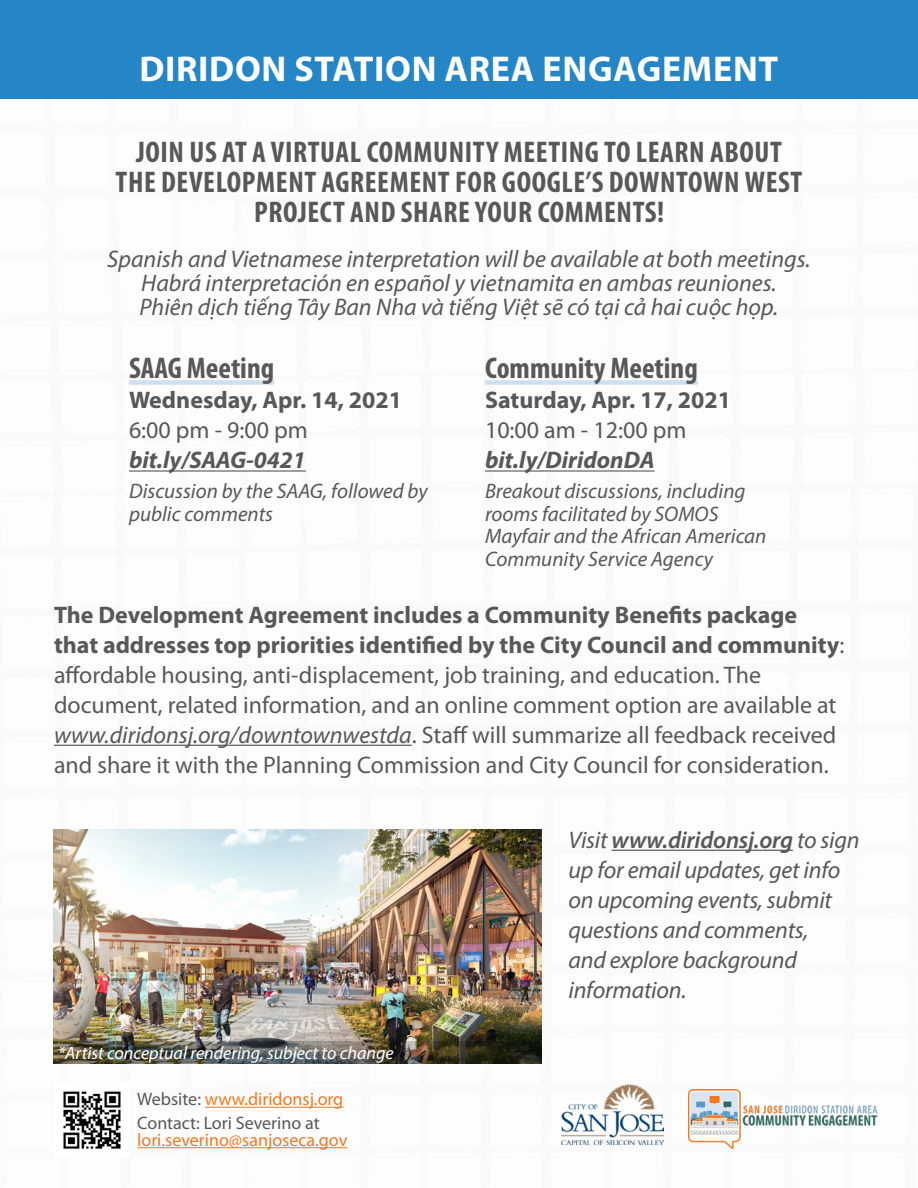
<style>
.page{position:relative;width:918px;height:1188px;background:#fff}
.page>*{position:absolute;margin:0;border:0;box-sizing:border-box;transform-origin:0 0}
.t1{font:700 36px "Myriad Pro";letter-spacing:.02em;color:#fff}
.t2{font:700 condensed 30px "Myriad Pro";letter-spacing:.02em;color:#57585a}
.t3{font:700 condensed 30px "Myriad Pro";color:#57585a}
.t4{font:24px/30px "Myriad Pro";color:#57585a}
.t5{font:italic 24px/30px "Myriad Pro";color:#57585a}
.t6{font:700 24px "Myriad Pro";color:#57585a}
.t7{font:italic 700 24px "Myriad Pro";color:#57585a}
.t8{font:italic 21px/22.5px "Myriad Pro";color:#57585a}
.t9{font:18px "Myriad Pro";color:#f47820}
.t10{font:italic 18px "Myriad Pro";color:#fff}
.t11{font:18px "Myriad Pro";color:#57585a}
.s1{font-weight:700}
.s2{font-style:italic}
.s3{color:#57585a}
.s4{font-weight:600}
</style>
<div class="page">
<img style="left:562px;top:1085px;width:101px;height:59px">
<img style="left:688px;top:1089px;width:189px;height:60px">
<div style="left:0;top:0;width:918px;height:99px;background:#2486c6"></div>
<hr style="left:612px;top:850px;width:181px;height:1px;background:#57585a">
<div style="left:129px;top:380px;width:145px;height:5px;background:#cde0ee"></div>
<hr style="left:129px;top:470px;width:177px;height:2px;background:#57585a">
<div style="left:485px;top:380px;width:213px;height:5px;background:#cde0ee"></div>
<hr style="left:485px;top:470px;width:170px;height:2px;background:#57585a">
<hr style="left:54px;top:745px;width:358px;height:1px;background:#57585a">
<hr style="left:205px;top:1107px;width:138px;height:1px;background:#f47820">
<hr style="left:137px;top:1147px;width:210px;height:1px;background:#f47820">
<img style="left:63px;top:1091px;width:58px;height:58px">
<img style="left:53px;top:830px;width:489px;height:211px">
<img style="left:53px;top:1041px;width:489px;height:23px">
<p class="t1" style="left:139px;top:45px;width:640px">DIRIDON STATION AREA ENGAGEMENT</p>
<p class="t2" style="left:136px;top:133px;width:647px">JOIN US AT A VIRTUAL COMMUNITY MEETING TO LEARN ABOUT</p>
<p class="t2" style="left:116px;top:163px;width:688px">THE DEVELOPMENT AGREEMENT FOR GOOGLE’S DOWNTOWN WEST</p>
<p class="t2" style="left:254px;top:193px;width:412px">PROJECT AND SHARE YOUR COMMENTS!</p>
<p class="t5" style="left:107px;top:244px;width:705px">Spanish and Vietnamese interpretation will be available at both meetings.</p>
<p class="t5" style="left:141px;top:268px;width:637px">Habrá interpretación en español y vietnamita en ambas reuniones.</p>
<p class="t5" style="left:139px;top:292px;width:640px">Phiên dịch tiếng Tây Ban Nha và tiếng Việt sẽ có tại cả hai cuộc họp.</p>
<p class="t3" style="left:485px;top:349px;width:214px">Community Meeting</p>
<p class="t6" style="left:485px;top:384px;width:248px">Saturday, Apr. 17, 2021</p>
<p class="t4" style="left:485px;top:415px;width:203px">10:00 am - 12:00 pm</p>
<p class="t7" style="left:485px;top:444px;width:171px">bit.ly/DiridonDA</p>
<p class="t8" style="left:485px;top:479px;width:283px">Breakout discussions, including rooms facilitated by SOMOS<br>Mayfair and the African American<br>Community Service Agency</p>
<p class="t4" style="left:54px;top:599px;width:792px"><span class="s1">The Development Agreement includes a Community Benefits package that addresses top priorities identified by the City Council and community</span>: affordable housing, anti-displacement, job training, and education. The document, related information, and an online comment option are available at <span class="s2">www.diridonsj.org/downtownwestda</span>. Staff will summarize all feedback received and share it with the Planning Commission and City Council for consideration.</p>
<p class="t3" style="left:129px;top:349px;width:147px">SAAG Meeting</p>
<p class="t6" style="left:129px;top:384px;width:275px">Wednesday, Apr. 14, 2021</p>
<p class="t4" style="left:129px;top:415px;width:180px">6:00 pm - 9:00 pm</p>
<p class="t7" style="left:129px;top:444px;width:178px">bit.ly/SAAG-0421</p>
<p class="t8" style="left:129px;top:479px;width:300px">Discussion by the SAAG, followed by public comments</p>
<p class="t10" style="left:58px;top:1042px;width:337px">*Artist conceptual rendering, subject to change</p>
<p class="t9" style="left:137px;top:1088px;width:208px"><span class="s3">Website:</span> www.diridonsj.org</p>
<p class="t11" style="left:137px;top:1112px;width:184px">Contact: Lori Severino at</p>
<p class="t9" style="left:137px;top:1129px;width:212px">lori.severino@sanjoseca.gov</p>
<p class="t5" style="left:568px;top:824px;width:293px">Visit <span class="s4">www.diridonsj.org</span> to sign up for email updates, get info on upcoming events, submit questions and comments,<br>and explore background information.</p>
</div>
